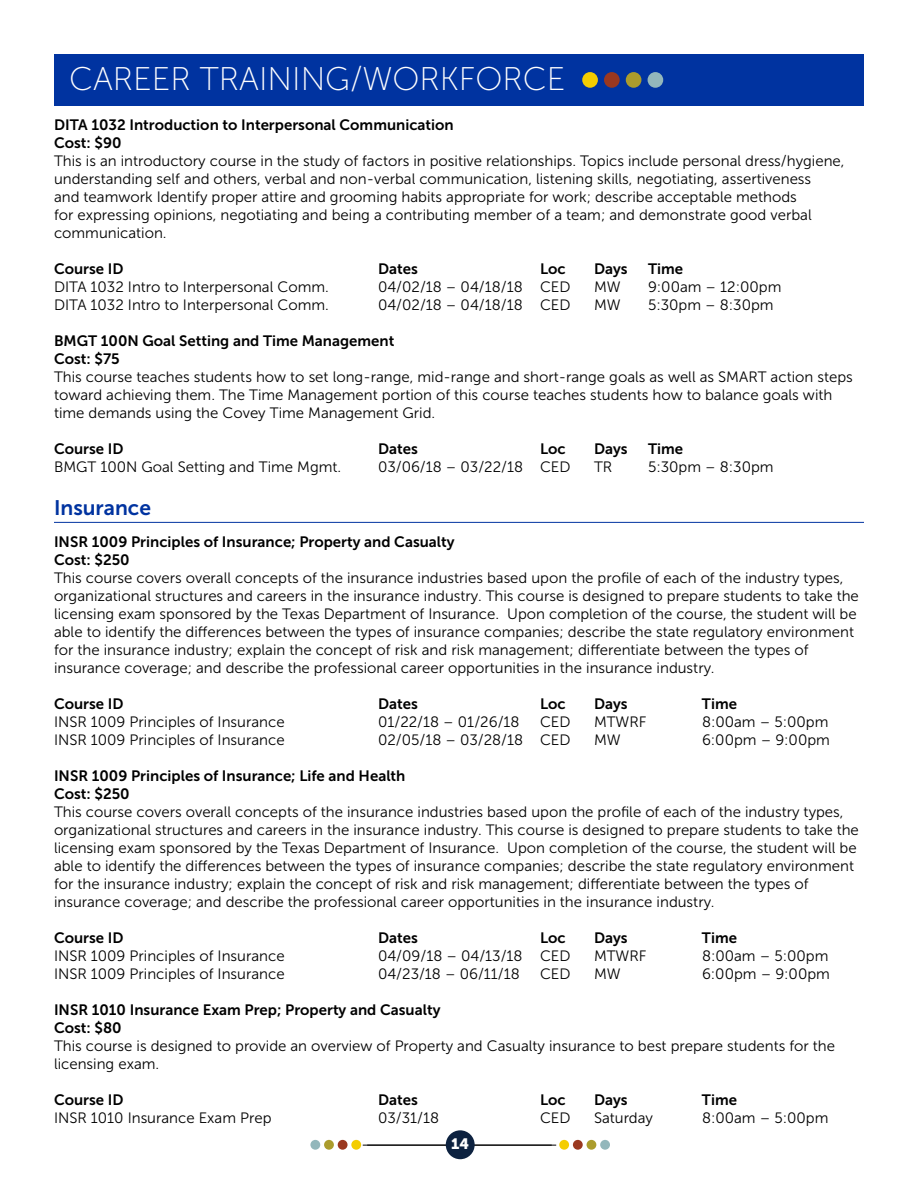
<style>
.page{position:relative;width:918px;height:1188px;background:#fff}
.page>*{position:absolute;margin:0;border:0;box-sizing:border-box;transform-origin:0 0}
.t1{font:32.7px "Museo Sans 100";color:#fff}
.t2{font:21px "Museo Sans 700";color:#0033a0}
.t3{font:15px/18px "Museo Sans 300";color:#000}
.t4{font:15px/18px "Museo Sans 700";color:#000}
.t5{font:15px "Museo Sans 900";color:#fff}
</style>
<div class="page">
<hr style="left:363px;top:1145px;width:189px;height:1px;background:#000">
<div style="left:559px;top:1140px;width:10px;height:10px;background:#f4cd00;border-radius:50%"></div>
<div style="left:573px;top:1140px;width:10px;height:10px;background:#9a3820;border-radius:50%"></div>
<div style="left:587px;top:1140px;width:9px;height:10px;background:#ab9c2c;border-radius:50%"></div>
<div style="left:600px;top:1140px;width:10px;height:10px;background:#93b7bb;border-radius:50%"></div>
<hr style="left:367px;top:1145px;width:189px;height:1px;background:#000">
<div style="left:351px;top:1140px;width:10px;height:10px;background:#f4cd00;border-radius:50%"></div>
<div style="left:338px;top:1140px;width:10px;height:10px;background:#9a3820;border-radius:50%"></div>
<div style="left:324px;top:1140px;width:10px;height:10px;background:#ab9c2c;border-radius:50%"></div>
<div style="left:310px;top:1140px;width:10px;height:10px;background:#93b7bb;border-radius:50%"></div>
<div style="left:446px;top:1130px;width:29px;height:29px;background:#0d2240;border-radius:50%"></div>
<hr style="left:54px;top:522px;width:810px;height:1px;background:#0033a0">
<div style="left:54px;top:54px;width:810px;height:52px;background:#0033a0"></div>
<div style="left:582px;top:72px;width:16px;height:16px;background:#f4cd00;border-radius:50%"></div>
<div style="left:604px;top:72px;width:16px;height:16px;background:#9a3820;border-radius:50%"></div>
<div style="left:626px;top:72px;width:15px;height:16px;background:#ab9c2c;border-radius:50%"></div>
<div style="left:648px;top:72px;width:15px;height:16px;background:#93b7bb;border-radius:50%"></div>
<h1 class="t1" style="left:69px;top:62px;width:498px">CAREER TRAINING/WORKFORCE</h1>
<p class="t4" style="left:54px;top:116px;width:401px">DITA 1032 Introduction to Interpersonal Communication<br>Cost: $90</p>
<p class="t3" style="left:54px;top:152px;width:792px">This is an introductory course in the study of factors in positive relationships. Topics include personal dress/hygiene, understanding self and others, verbal and non-verbal communication, listening skills, negotiating, assertiveness<br>and teamwork Identify proper attire and grooming habits appropriate for work; describe acceptable methods<br>for expressing opinions, negotiating and being a contributing member of a team; and demonstrate good verbal communication.</p>
<p class="t4" style="left:54px;top:260px;width:71px">Course ID</p>
<p class="t4" style="left:378px;top:260px;width:41px">Dates</p>
<p class="t4" style="left:540px;top:260px;width:27px">Loc</p>
<p class="t4" style="left:594px;top:260px;width:35px">Days</p>
<p class="t4" style="left:648px;top:260px;width:37px">Time</p>
<p class="t3" style="left:54px;top:278px;width:276px">DITA 1032 Intro to Interpersonal Comm.</p>
<p class="t3" style="left:378px;top:278px;width:194px">04/02/18 – 04/18/18 CED</p>
<p class="t3" style="left:594px;top:278px;width:28px">MW</p>
<p class="t3" style="left:648px;top:278px;width:135px">9:00am – 12:00pm</p>
<p class="t3" style="left:54px;top:296px;width:276px">DITA 1032 Intro to Interpersonal Comm.</p>
<p class="t3" style="left:378px;top:296px;width:194px">04/02/18 – 04/18/18 CED</p>
<p class="t3" style="left:594px;top:296px;width:28px">MW</p>
<p class="t3" style="left:648px;top:296px;width:127px">5:30pm – 8:30pm</p>
<p class="t4" style="left:54px;top:332px;width:342px">BMGT 100N Goal Setting and Time Management<br>Cost: $75</p>
<p class="t3" style="left:54px;top:368px;width:800px">This course teaches students how to set long-range, mid-range and short-range goals as well as SMART action steps toward achieving them. The Time Management portion of this course teaches students how to balance goals with time demands using the Covey Time Management Grid.</p>
<p class="t4" style="left:54px;top:440px;width:71px">Course ID</p>
<p class="t4" style="left:378px;top:440px;width:41px">Dates</p>
<p class="t4" style="left:540px;top:440px;width:27px">Loc</p>
<p class="t4" style="left:594px;top:440px;width:35px">Days</p>
<p class="t4" style="left:648px;top:440px;width:37px">Time</p>
<p class="t3" style="left:54px;top:458px;width:289px">BMGT 100N Goal Setting and Time Mgmt.</p>
<p class="t3" style="left:378px;top:458px;width:194px">03/06/18 – 03/22/18 CED</p>
<p class="t3" style="left:594px;top:458px;width:20px">TR</p>
<p class="t3" style="left:648px;top:458px;width:127px">5:30pm – 8:30pm</p>
<h2 class="t2" style="left:54px;top:496px;width:99px">Insurance</h2>
<p class="t4" style="left:54px;top:533px;width:402px">INSR 1009 Principles of Insurance; Property and Casualty<br>Cost: $250</p>
<p class="t3" style="left:54px;top:569px;width:806px">This course covers overall concepts of the insurance industries based upon the profile of each of the industry types, organizational structures and careers in the insurance industry. This course is designed to prepare students to take the licensing exam sponsored by the Texas Department of Insurance. Upon completion of the course, the student will be able to identify the differences between the types of insurance companies; describe the state regulatory environment for the insurance industry; explain the concept of risk and risk management; differentiate between the types of insurance coverage; and describe the professional career opportunities in the insurance industry.</p>
<p class="t4" style="left:54px;top:695px;width:71px">Course ID</p>
<p class="t4" style="left:378px;top:695px;width:41px">Dates</p>
<p class="t4" style="left:540px;top:695px;width:27px">Loc</p>
<p class="t4" style="left:594px;top:695px;width:35px">Days</p>
<p class="t4" style="left:702px;top:695px;width:37px">Time</p>
<p class="t3" style="left:54px;top:713px;width:232px">INSR 1009 Principles of Insurance</p>
<p class="t3" style="left:378px;top:713px;width:143px">01/22/18 – 01/26/18</p>
<p class="t3" style="left:540px;top:713px;width:32px">CED</p>
<p class="t3" style="left:594px;top:713px;width:54px">MTWRF</p>
<p class="t3" style="left:702px;top:713px;width:128px">8:00am – 5:00pm</p>
<p class="t3" style="left:54px;top:731px;width:232px">INSR 1009 Principles of Insurance</p>
<p class="t3" style="left:378px;top:731px;width:194px">02/05/18 – 03/28/18 CED</p>
<p class="t3" style="left:594px;top:731px;width:28px">MW</p>
<p class="t3" style="left:702px;top:731px;width:129px">6:00pm – 9:00pm</p>
<p class="t4" style="left:54px;top:767px;width:353px">INSR 1009 Principles of Insurance; Life and Health<br>Cost: $250</p>
<p class="t3" style="left:54px;top:803px;width:806px">This course covers overall concepts of the insurance industries based upon the profile of each of the industry types, organizational structures and careers in the insurance industry. This course is designed to prepare students to take the licensing exam sponsored by the Texas Department of Insurance. Upon completion of the course, the student will be able to identify the differences between the types of insurance companies; describe the state regulatory environment for the insurance industry; explain the concept of risk and risk management; differentiate between the types of insurance coverage; and describe the professional career opportunities in the insurance industry.</p>
<p class="t4" style="left:54px;top:929px;width:71px">Course ID</p>
<p class="t4" style="left:378px;top:929px;width:41px">Dates</p>
<p class="t4" style="left:540px;top:929px;width:27px">Loc</p>
<p class="t4" style="left:594px;top:929px;width:35px">Days</p>
<p class="t4" style="left:702px;top:929px;width:37px">Time</p>
<p class="t3" style="left:54px;top:947px;width:232px">INSR 1009 Principles of Insurance</p>
<p class="t3" style="left:378px;top:947px;width:194px">04/09/18 – 04/13/18 CED</p>
<p class="t3" style="left:594px;top:947px;width:54px">MTWRF</p>
<p class="t3" style="left:702px;top:947px;width:128px">8:00am – 5:00pm</p>
<p class="t3" style="left:54px;top:965px;width:232px">INSR 1009 Principles of Insurance</p>
<p class="t3" style="left:378px;top:965px;width:143px">04/23/18 – 06/11/18</p>
<p class="t3" style="left:540px;top:965px;width:32px">CED</p>
<p class="t3" style="left:594px;top:965px;width:28px">MW</p>
<p class="t3" style="left:702px;top:965px;width:129px">6:00pm – 9:00pm</p>
<p class="t4" style="left:54px;top:1001px;width:388px">INSR 1010 Insurance Exam Prep; Property and Casualty<br>Cost: $80</p>
<p class="t3" style="left:54px;top:1037px;width:783px">This course is designed to provide an overview of Property and Casualty insurance to best prepare students for the licensing exam.</p>
<p class="t4" style="left:54px;top:1091px;width:71px">Course ID</p>
<p class="t4" style="left:378px;top:1091px;width:41px">Dates</p>
<p class="t4" style="left:540px;top:1091px;width:27px">Loc</p>
<p class="t4" style="left:594px;top:1091px;width:35px">Days</p>
<p class="t4" style="left:702px;top:1091px;width:37px">Time</p>
<p class="t3" style="left:54px;top:1109px;width:219px">INSR 1010 Insurance Exam Prep</p>
<p class="t3" style="left:378px;top:1109px;width:63px">03/31/18</p>
<p class="t3" style="left:540px;top:1109px;width:32px">CED</p>
<p class="t3" style="left:594px;top:1109px;width:61px">Saturday</p>
<p class="t3" style="left:702px;top:1109px;width:128px">8:00am – 5:00pm</p>
<p class="t5" style="left:451px;top:1135px;width:19px">14</p>
</div>
